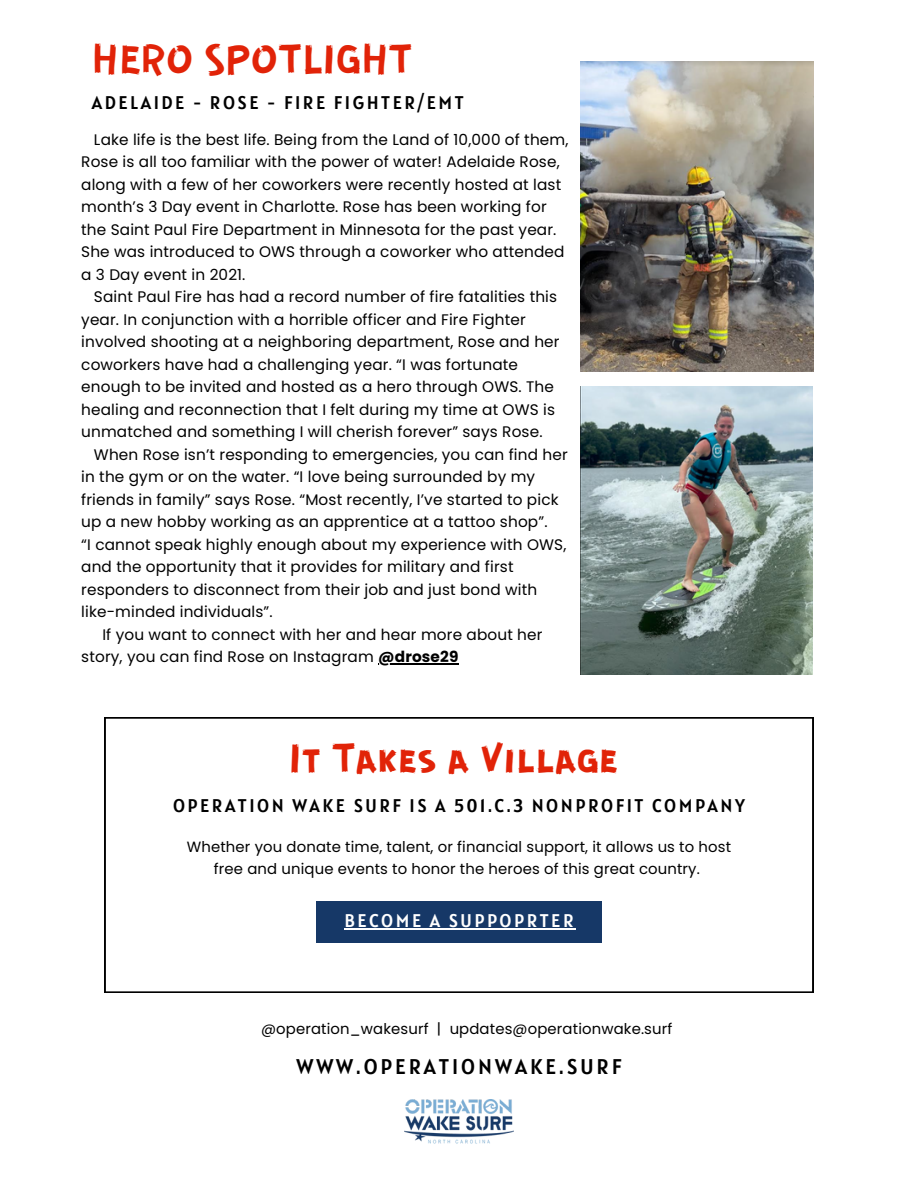
<style>
.page{position:relative;width:918px;height:1188px;background:#fff}
.page>*{position:absolute;margin:0;border:0;box-sizing:border-box;transform-origin:0 0}
.t1{font:44.55px "GUERRILLA";color:#e12308}
.t2{font:21.15px "Alatsi";letter-spacing:.14em;color:#000}
.t3{font:18.3px "Alatsi";letter-spacing:.14em;color:#000}
.t4{font:18.3px "Alatsi";letter-spacing:.14em;color:#fff}
.t5{font:15.3px/22.5px "Poppins";letter-spacing:.01em;color:#000}
.t6{font:14.85px/22.2px "Poppins";letter-spacing:.01em;color:#000;text-align:center}
.s1{font-weight:700}
</style>
<div class="page">
<svg style="left:105px;top:718px;width:708px;height:274px"></svg>
<div style="left:316px;top:901px;width:286px;height:41px;background:#163867"></div>
<img style="left:404px;top:1100px;width:110px;height:44px">
<img style="left:581px;top:387px;width:232px;height:288px">
<img style="left:581px;top:62px;width:233px;height:309px">
<hr style="left:344px;top:928px;width:232px;height:1px;background:#fff">
<hr style="left:378px;top:663px;width:81px;height:2px;background:#000">
<h1 class="t1" style="left:92px;top:31px;width:322px">HERO SPOTLIGHT</h1>
<p class="t3" style="left:92px;top:91px;width:373px">ADELAIDE - ROSE - FIRE FIGHTER/EMT</p>
<h2 class="t5" style="left:81px;top:128px;width:489px;text-indent:13px">Lake life is the best life. Being from the Land of 10,000 of them, Rose is all too familiar with the power of water! Adelaide Rose, along with a few of her coworkers were recently hosted at last month’s 3 Day event in Charlotte. Rose has been working for the Saint Paul Fire Department in Minnesota for the past year.<br>She was introduced to OWS through a coworker who attended a 3 Day event in 2021.</h2>
<h4 class="t5" style="left:81px;top:286px;width:480px;text-indent:13px">Saint Paul Fire has had a record number of fire fatalities this year. In conjunction with a horrible officer and Fire Fighter involved shooting at a neighboring department, Rose and her coworkers have had a challenging year. “I was fortunate enough to be invited and hosted as a hero through OWS. The healing and reconnection that I felt during my time at OWS is unmatched and something I will cherish forever” says Rose.</h4>
<p class="t5" style="left:81px;top:443px;width:488px;text-indent:13px">When Rose isn’t responding to emergencies, you can find her in the gym or on the water. “I love being surrounded by my friends in family” says Rose. “Most recently, I’ve started to pick up a new hobby working as an apprentice at a tattoo shop”.</p>
<h4 class="t5" style="left:81px;top:533px;width:487px">“I cannot speak highly enough about my experience with OWS, and the opportunity that it provides for military and first responders to disconnect from their job and just bond with like-minded individuals”.</h4>
<p class="t5" style="left:81px;top:623px;width:463px;text-indent:21px">If you want to connect with her and hear more about her story, you can find Rose on Instagram <span class="s1">@drose29</span></p>
<p class="t1" style="left:289px;top:729px;width:331px">It Takes a Village</p>
<p class="t3" style="left:173px;top:793px;width:573px">OPERATION WAKE SURF IS A 501.C.3 NONPROFIT COMPANY</p>
<p class="t6" style="left:187px;top:836px;width:546px">Whether you donate time, talent, or financial support, it allows us to host free and unique events to honor the heroes of this great country.</p>
<p class="t4" style="left:344px;top:909px;width:231px">BECOME A SUPPOPRTER</p>
<p class="t6" style="left:261px;top:1018px;width:413px">@operation_wakesurf | updates@operationwake.surf</p>
<p class="t2" style="left:296px;top:1053px;width:327px">WWW.OPERATIONWAKE.SURF</p>
</div>
